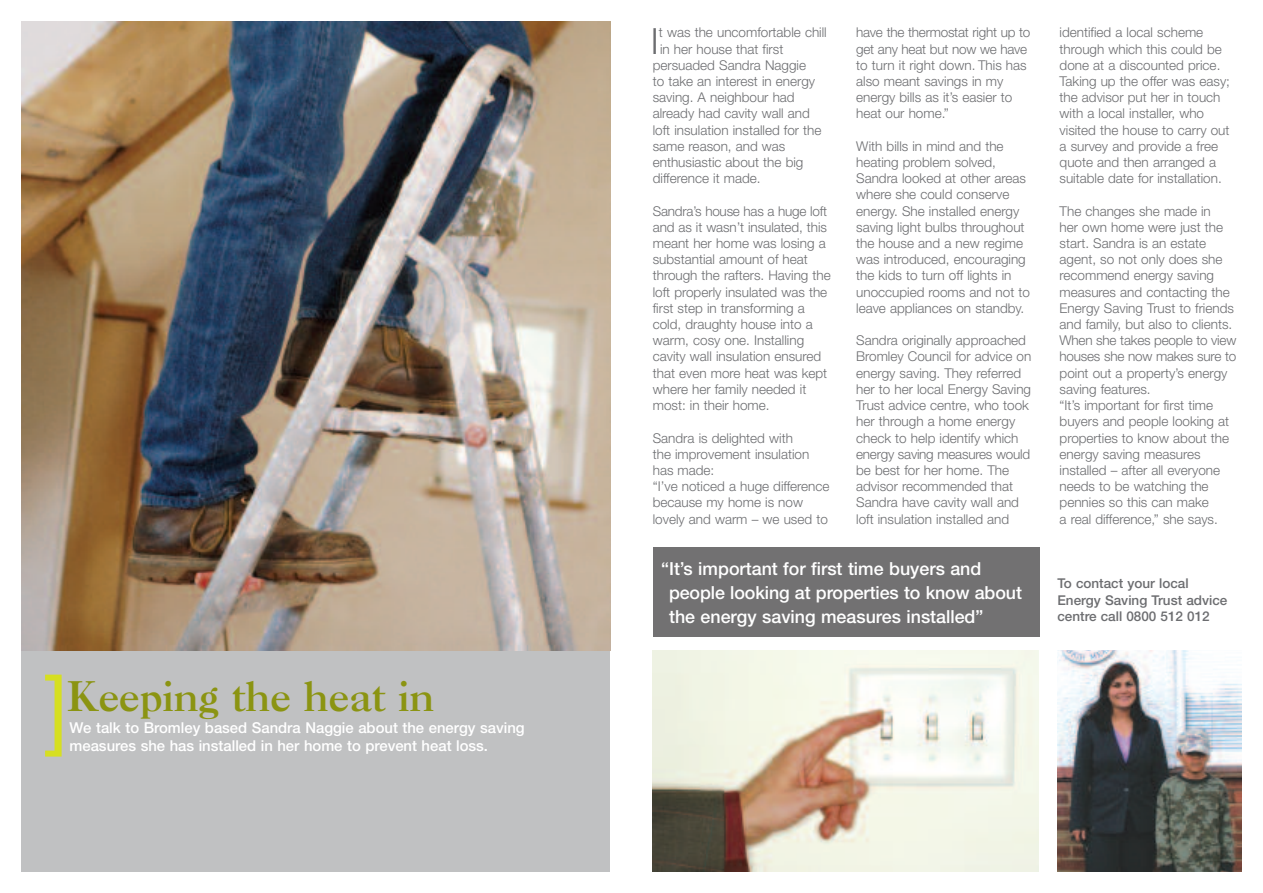
<style>
.page{position:relative;width:1263px;height:893px;background:#fff}
.page>*{position:absolute;margin:0;border:0;box-sizing:border-box;transform-origin:0 0}
.t1{font:88.2px "Helvetica Neue";color:#d6df21}
.t2{font:40.95px "Caslon Three";color:#8b9412}
.t3{font:300 36.15px "Helvetica Neue";color:#6c6d70}
.t4{font:500 18px/24px "Helvetica Neue";color:#fff}
.t5{font:500 15px/18px "Helvetica Neue";color:#fff}
.t6{font:300 13.5px/16.2px "Helvetica Neue";color:#6c6d70}
.t7{font:500 13.5px/16.2px "Helvetica Neue";color:#6c6d70}
</style>
<div class="page">
<div style="left:21px;top:648px;width:589px;height:224px;background:#c0c1c2"></div>
<img style="left:1057px;top:651px;width:185px;height:221px">
<svg style="left:653px;top:651px;width:386px;height:221px;background:#ddd7c8"></svg>
<div style="left:653px;top:547px;width:386px;height:90px;background:#727172"></div>
<img style="left:21px;top:21px;width:589px;height:630px">
<h1 class="t1" style="left:45px;top:676px;width:24px">]</h1>
<h2 class="t2" style="left:67px;top:681px;width:369px">Keeping the heat in</h2>
<p class="t5" style="left:70px;top:720px;width:457px">We talk to Bromley based Sandra Naggie about the energy saving measures she has installed in her home to prevent heat loss.</p>
<h3 class="t3" style="left:651px;top:28px;width:10px">I</h3>
<p class="t6" style="left:659px;top:26px;width:169px">t was the uncomfortable chill</p>
<p class="t6" style="left:660px;top:42px;width:125px">in her house that first</p>
<p class="t6" style="left:653px;top:58px;width:155px">persuaded Sandra Naggie</p>
<p class="t6" style="left:653px;top:74px;width:164px">to take an interest in energy</p>
<p class="t6" style="left:653px;top:91px;width:143px">saving. A neighbour had</p>
<p class="t6" style="left:653px;top:107px;width:159px">already had cavity wall and</p>
<p class="t6" style="left:653px;top:123px;width:170px">loft insulation installed for the</p>
<p class="t6" style="left:653px;top:139px;width:134px">same reason, and was</p>
<p class="t6" style="left:653px;top:155px;width:152px">enthusiastic about the big</p>
<p class="t6" style="left:653px;top:172px;width:109px">difference it made.</p>
<p class="t6" style="left:653px;top:204px;width:180px">Sandra’s house has a huge loft and as it wasn’t insulated, this meant her home was losing a substantial amount of heat through the rafters. Having the loft properly insulated was the first step in transforming a cold, draughty house into a warm, cosy one. Installing cavity wall insulation ensured that even more heat was kept where her family needed it most: in their home.</p>
<p class="t6" style="left:653px;top:431px;width:178px">Sandra is delighted with<br>the improvement insulation has made:<br>“I’ve noticed a huge difference because my home is now lovely and warm – we used to</p>
<p class="t6" style="left:856px;top:26px;width:176px">have the thermostat right up to get any heat but now we have to turn it right down. This has also meant savings in my energy bills as it’s easier to heat our home.”</p>
<p class="t6" style="left:856px;top:139px;width:175px">With bills in mind and the heating problem solved,<br>Sandra looked at other areas where she could conserve energy. She installed energy saving light bulbs throughout the house and a new regime was introduced, encouraging the kids to turn off lights in unoccupied rooms and not to leave appliances on standby.</p>
<p class="t6" style="left:856px;top:334px;width:177px">Sandra originally approached<br>Bromley Council for advice on energy saving. They referred her to her local Energy Saving<br>Trust advice centre, who took her through a home energy check to help identify which energy saving measures would be best for her home. The advisor recommended that<br>Sandra have cavity wall and loft insulation installed and</p>
<h3 class="t4" style="left:669px;top:558px;width:354px;text-indent:-8px">“It’s important for first time buyers and people looking at properties to know about the energy saving measures installed”</h3>
<p class="t6" style="left:1059px;top:26px;width:172px">identified a local scheme through which this could be done at a discounted price.<br>Taking up the offer was easy; the advisor put her in touch with a local installer, who visited the house to carry out a survey and provide a free quote and then arranged a suitable date for installation.</p>
<p class="t6" style="left:1059px;top:204px;width:178px">The changes she made in<br>her own home were just the start. Sandra is an estate agent, so not only does she recommend energy saving measures and contacting the<br>Energy Saving Trust to friends and family, but also to clients.<br>When she takes people to view houses she now makes sure to point out a property’s energy saving features.<br>“It’s important for first time buyers and people looking at properties to know about the energy saving measures installed – after all everyone needs to be watching the pennies so this can make<br>a real difference,” she says.</p>
<p class="t7" style="left:1057px;top:577px;width:171px">To contact your local<br>Energy Saving Trust advice centre call 0800 512 012</p>
</div>
